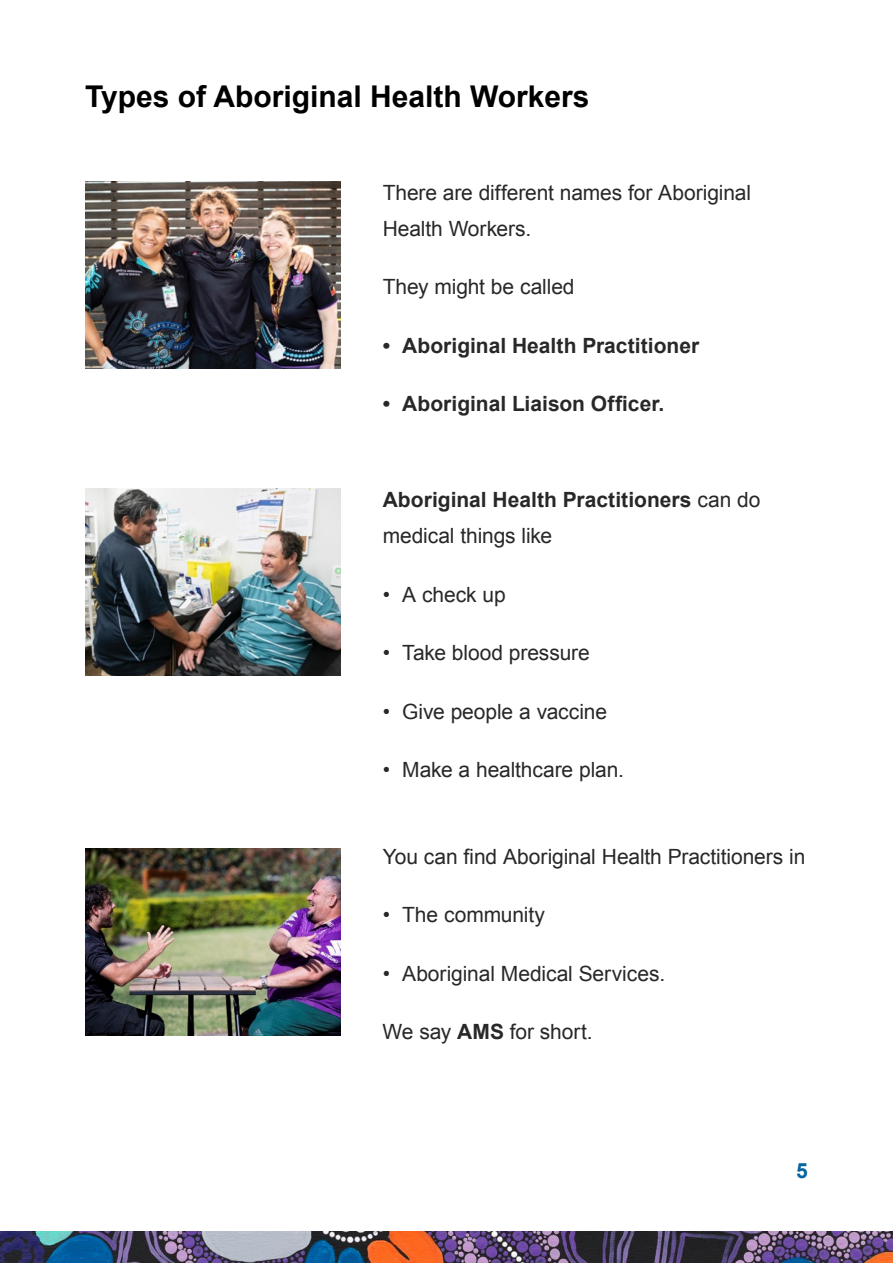
<style>
.page{position:relative;width:893px;height:1263px;background:#fff}
.page>*{position:absolute;margin:0;border:0;box-sizing:border-box;transform-origin:0 0}
.t1{font:700 30px "Arial";color:#000}
.t2{font:21px/36px "Arial";letter-spacing:-.005em;color:#292829}
.t3{font:700 21px/36px "Arial";color:#292829}
.t4{font:700 21px "Arial";color:#0465a0}
.s1{font-weight:400}
.s2{font-weight:700}
</style>
<div class="page">
<img style="left:0;top:1231px;width:893px;height:32px">
<img style="left:85px;top:488px;width:255px;height:187px">
<img style="left:85px;top:849px;width:255px;height:187px">
<img style="left:85px;top:182px;width:255px;height:187px">
<h1 class="t1" style="left:85px;top:77px;width:506px">Types of Aboriginal Health Workers</h1>
<p class="t2" style="left:383px;top:174px;width:370px">There are different names for Aboriginal<br>Health Workers.</p>
<p class="t2" style="left:383px;top:269px;width:193px">They might be called</p>
<p class="t3" style="left:383px;top:328px;width:318px">• Aboriginal Health Practitioner</p>
<p class="t3" style="left:383px;top:386px;width:283px">• Aboriginal Liaison Officer.</p>
<p class="t3" style="left:383px;top:483px;width:379px">Aboriginal Health Practitioners <span class="s1">can do medical things like</span></p>
<p class="t2" style="left:383px;top:577px;width:125px">• A check up</p>
<p class="t2" style="left:383px;top:635px;width:209px">• Take blood pressure</p>
<p class="t2" style="left:383px;top:694px;width:226px">• Give people a vaccine</p>
<p class="t2" style="left:383px;top:752px;width:243px">• Make a healthcare plan.</p>
<p class="t2" style="left:383px;top:839px;width:424px">You can find Aboriginal Health Practitioners in</p>
<p class="t2" style="left:383px;top:897px;width:164px">• The community</p>
<p class="t2" style="left:383px;top:956px;width:284px">• Aboriginal Medical Services.</p>
<p class="t2" style="left:383px;top:1014px;width:212px">We say <span class="s2">AMS</span> for short.</p>
<p class="t4" style="left:796px;top:1157px;width:13px">5</p>
</div>
